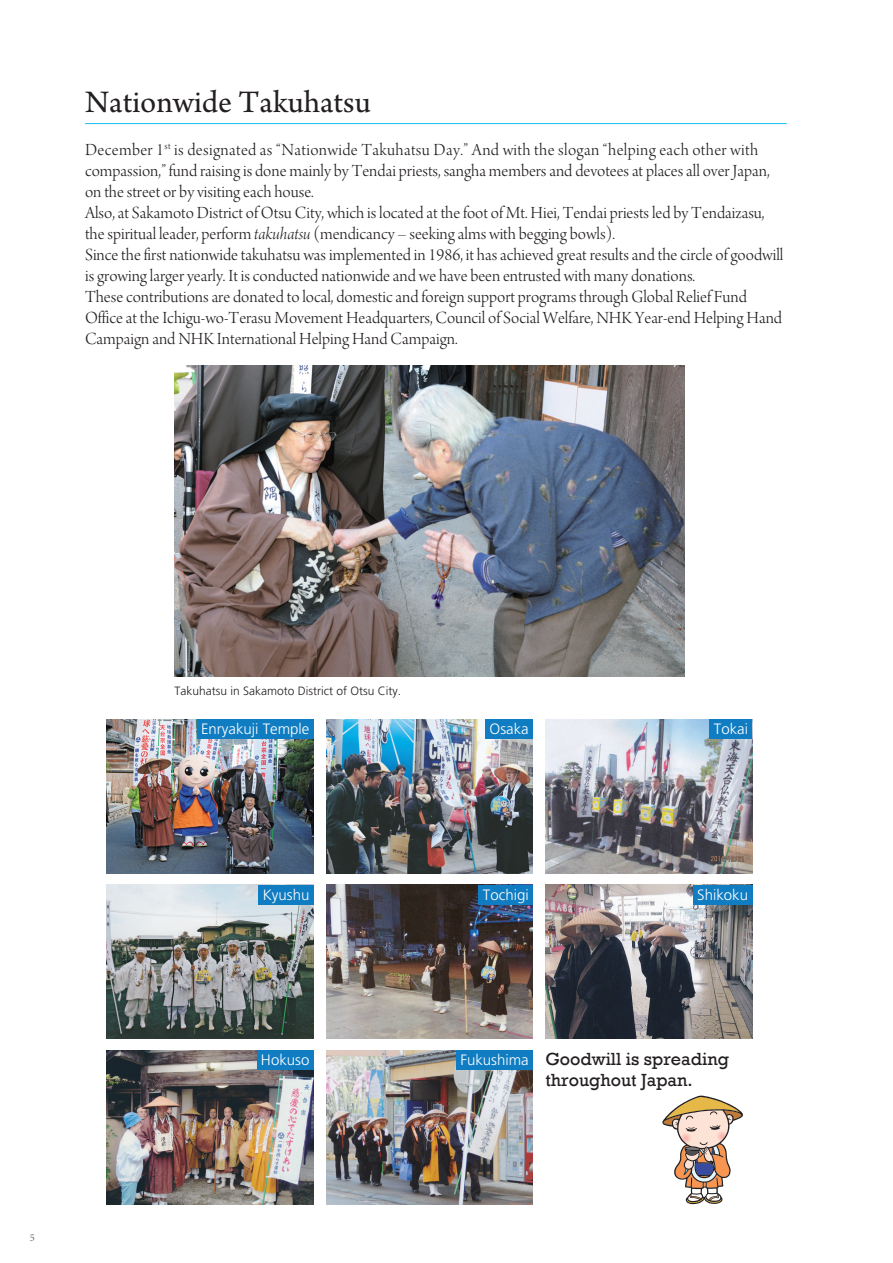
<style>
.page{position:relative;width:893px;height:1263px;background:#fff}
.page>*{position:absolute;margin:0;border:0;box-sizing:border-box;transform-origin:0 0}
.t1{font:33px "Arno Pro";color:#231f20}
.t2{font:18px/21px "Arno Pro Light Display";color:#231f20}
.t3{font:18px/21px "Rockwell";color:#231f20}
.t4{font:300 15px "Frutiger LT Std";color:#fff}
.t5{font:300 12px "Frutiger LT Std";color:#231f20}
.t6{font:10.5px "Minion Pro";color:#6c6d70}
.s1{font-family:"Arno Pro Light Italic Display"}
</style>
<div class="page">
<hr style="left:85px;top:123px;width:702px;height:1px;background:#15c0f2">
<img style="left:174px;top:366px;width:511px;height:310px">
<img style="left:107px;top:720px;width:207px;height:154px">
<img style="left:326px;top:720px;width:207px;height:154px">
<img style="left:545px;top:720px;width:207px;height:154px">
<img style="left:107px;top:885px;width:207px;height:154px">
<img style="left:326px;top:885px;width:207px;height:154px">
<img style="left:545px;top:885px;width:207px;height:154px">
<img style="left:107px;top:1050px;width:207px;height:154px">
<img style="left:326px;top:1050px;width:207px;height:154px">
<svg style="left:662px;top:1095px;width:81px;height:109px"></svg>
<div style="left:197px;top:720px;width:117px;height:19px;background:#107cc2"></div>
<div style="left:258px;top:885px;width:56px;height:19px;background:#107cc2"></div>
<div style="left:257px;top:1050px;width:57px;height:19px;background:#107cc2"></div>
<div style="left:485px;top:720px;width:48px;height:19px;background:#107cc2"></div>
<div style="left:479px;top:885px;width:54px;height:19px;background:#107cc2"></div>
<div style="left:456px;top:1050px;width:77px;height:19px;background:#107cc2"></div>
<div style="left:710px;top:720px;width:42px;height:19px;background:#107cc2"></div>
<div style="left:693px;top:885px;width:59px;height:19px;background:#107cc2"></div>
<p class="t1" style="left:85px;top:89px;width:287px">Nationwide Takuhatsu</p>
<p class="t2" style="left:85px;top:140px;width:700px">December 1<sup>st</sup> is designated as “Nationwide Takuhatsu Day.” And with the slogan “helping each other with compassion,” fund raising is done mainly by Tendai priests, sangha members and devotees at places all over Japan, on the street or by visiting each house.<br>Also, at Sakamoto District of Otsu City, which is located at the foot of Mt. Hiei, Tendai priests led by Tendaizasu, the spiritual leader, perform <span class="s1">takuhatsu</span> (mendicancy – seeking alms with begging bowls).<br>Since the first nationwide takuhatsu was implemented in 1986, it has achieved great results and the circle of goodwill is growing larger yearly. It is conducted nationwide and we have been entrusted with many donations.<br>These contributions are donated to local, domestic and foreign support programs through Global Relief Fund Office at the Ichigu-wo-Terasu Movement Headquarters, Council of Social Welfare, NHK Year-end Helping Hand Campaign and NHK International Helping Hand Campaign.</p>
<p class="t6" style="left:30px;top:1231px;width:7px">5</p>
<p class="t5" style="left:174px;top:686px;width:228px">Takuhatsu in Sakamoto District of Otsu City.</p>
<p class="t4" style="left:201px;top:723px;width:110px">Enryakuji Temple</p>
<p class="t4" style="left:489px;top:723px;width:41px">Osaka</p>
<p class="t4" style="left:714px;top:723px;width:36px">Tokai</p>
<p class="t4" style="left:263px;top:888px;width:48px">Kyushu</p>
<p class="t4" style="left:483px;top:888px;width:47px">Tochigi</p>
<p class="t4" style="left:697px;top:888px;width:52px">Shikoku</p>
<p class="t4" style="left:261px;top:1054px;width:50px">Hokuso</p>
<p class="t4" style="left:460px;top:1054px;width:70px">Fukushima</p>
<p class="t3" style="left:545px;top:1048px;width:185px">Goodwill is spreading throughout Japan.</p>
</div>
